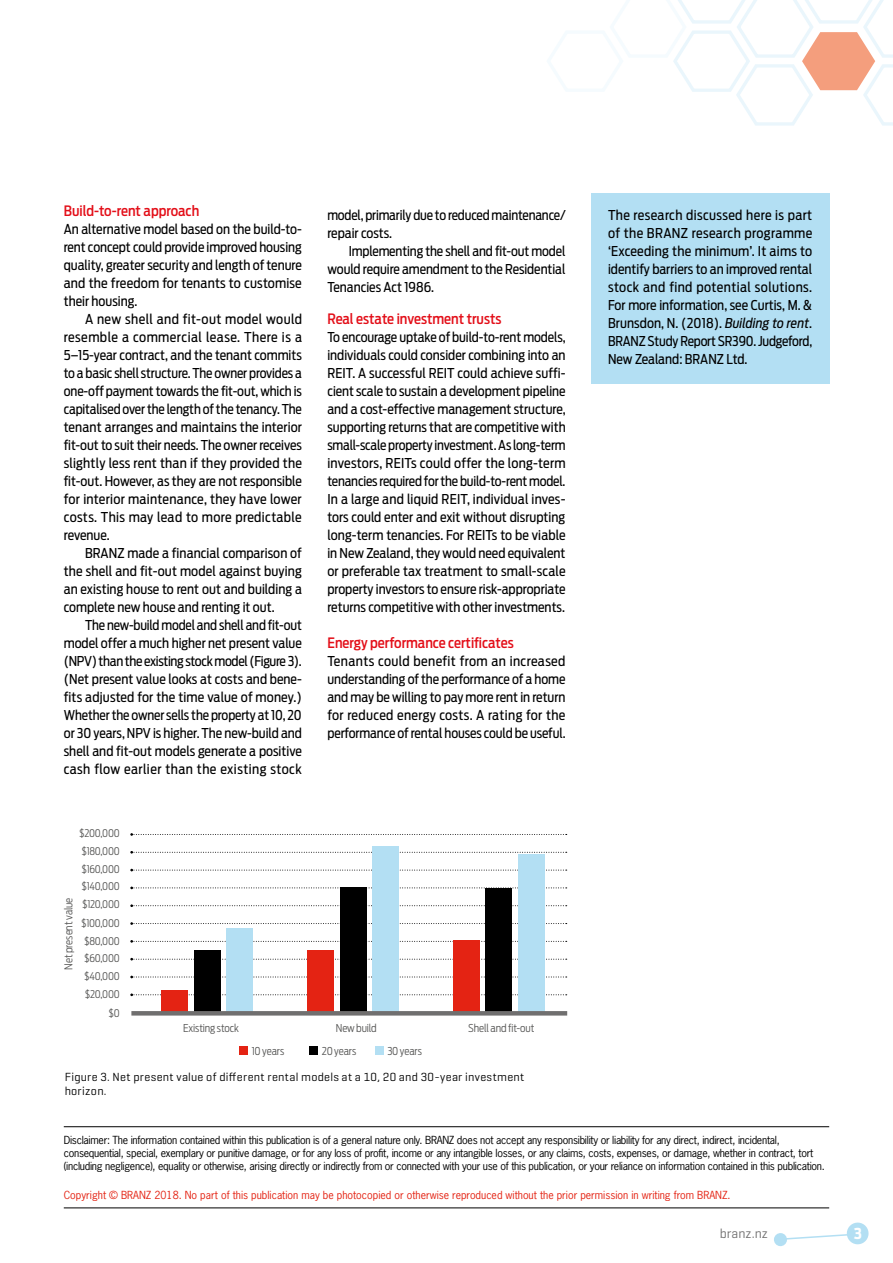
<style>
.page{position:relative;width:893px;height:1263px;background:#fff}
.page>*{position:absolute;margin:0;border:0;box-sizing:border-box;transform-origin:0 0}
.t1{font:700 15px "Antenna Cond";color:#fff}
.t2{font:500 14.25px "Antenna Cond";color:#e30e18}
.t3{font:13.5px/18px "Antenna Cond";color:#000;text-align:justify}
.t4{font:13.5px "Geogrotesque";color:#706f6f}
.t5{font:12px/13.5px "Geogrotesque";letter-spacing:.025em;color:#000}
.t6{font:300 10.8px "Antenna Cond";letter-spacing:-.01em;color:#575756}
.t7{font:10.5px/12.6px "News Gothic Std";letter-spacing:-.025em;color:#000}
.t8{font:10.5px "News Gothic Std";color:#e42313}
.t9{font:300 10.5px/17.9px "Antenna Cond";letter-spacing:-.025em;color:#575756;text-align:justify}
.s1{font-style:italic}
</style>
<div class="page">
<hr style="left:64px;top:1207px;width:765px;height:1px;background:#000">
<hr style="left:64px;top:1126px;width:765px;height:1px;background:#000">
<div style="left:774px;top:1233px;width:13px;height:13px;background:#b3dff3;border-radius:50%"></div>
<svg style="left:779px;top:1222px;width:90px;height:23px"></svg>
<div style="left:591px;top:193px;width:238px;height:190px;background:#b3dff3"></div>
<svg style="left:673px;top:0;width:220px;height:126px"></svg>
<svg style="left:130px;top:958px;width:437px;height:2px"></svg>
<svg style="left:130px;top:993px;width:437px;height:3px"></svg>
<svg style="left:130px;top:940px;width:437px;height:3px"></svg>
<svg style="left:130px;top:976px;width:437px;height:2px"></svg>
<svg style="left:130px;top:922px;width:437px;height:3px"></svg>
<svg style="left:130px;top:904px;width:437px;height:3px"></svg>
<svg style="left:130px;top:886px;width:437px;height:3px"></svg>
<svg style="left:130px;top:869px;width:437px;height:2px"></svg>
<svg style="left:130px;top:851px;width:437px;height:2px"></svg>
<svg style="left:130px;top:833px;width:437px;height:3px"></svg>
<div style="left:162px;top:990px;width:26px;height:23px;background:#e42313"></div>
<div style="left:308px;top:950px;width:26px;height:63px;background:#e42313"></div>
<div style="left:453px;top:940px;width:26px;height:73px;background:#e42313"></div>
<div style="left:194px;top:950px;width:26px;height:63px;background:#000"></div>
<div style="left:340px;top:886px;width:26px;height:127px;background:#000"></div>
<div style="left:486px;top:888px;width:26px;height:125px;background:#000"></div>
<div style="left:226px;top:927px;width:26px;height:86px;background:#b3dff3"></div>
<div style="left:372px;top:846px;width:27px;height:167px;background:#b3dff3"></div>
<div style="left:518px;top:853px;width:26px;height:160px;background:#b3dff3"></div>
<div style="left:239px;top:1047px;width:8px;height:8px;background:#e42313"></div>
<div style="left:309px;top:1047px;width:9px;height:8px;background:#000"></div>
<div style="left:376px;top:1047px;width:8px;height:8px;background:#b3dff3"></div>
<hr style="left:131px;top:1011px;width:436px;height:4px;background:#706f6f">
<p class="t2" style="left:64px;top:202px;width:137px">Build-to-rent approach</p>
<p class="t3" style="left:64px;top:220px;width:240px">An alternative model based on the build-to&shy;rent concept could provide improved housing quality, greater security and length of tenure and the freedom for tenants to customise their housing.</p>
<p class="t3" style="left:64px;top:310px;width:240px;text-indent:21px">A new shell and fit-out model would resemble a commercial lease. There is a 5–15-year contract, and the tenant commits to a basic shell structure. The owner provides a one-off payment towards the fit-out, which is capitalised over the length of the tenancy. The tenant arranges and maintains the interior fit-out to suit their needs. The owner receives slightly less rent than if they provided the fit-out. However, as they are not responsible for interior maintenance, they have lower costs. This may lead to more predictable revenue.</p>
<p class="t3" style="left:64px;top:544px;width:240px;text-indent:21px">BRANZ made a financial comparison of the shell and fit-out model against buying an existing house to rent out and building a complete new house and renting it out.</p>
<p class="t3" style="left:64px;top:616px;width:240px;text-indent:21px">The new-build model and shell and fit-out model offer a much higher net present value (NPV) than the existing stock model (Figure 3). (Net present value looks at costs and bene&shy;fits adjusted for the time value of money.)<br>Whether the owner sells the property at 10, 20 or 30 years, NPV is higher. The new-build and shell and fit-out models generate a positive cash flow earlier than the existing stock</p>
<p class="t9" style="left:79px;top:825px;width:42px">$200,000</p>
<p class="t9" style="left:81px;top:842px;width:40px">$180,000</p>
<p class="t9" style="left:81px;top:860px;width:40px">$160,000</p>
<p class="t9" style="left:81px;top:877px;width:40px">$140,000</p>
<p class="t6" style="left:62px;top:970px;width:74px;rotate:-90deg">Net present value</p>
<p class="t9" style="left:82px;top:895px;width:39px">$120,000</p>
<p class="t9" style="left:81px;top:914px;width:40px">$100,000 $80,000</p>
<p class="t9" style="left:84px;top:950px;width:37px">$60,000 $40,000 $20,000</p>
<p class="t9" style="left:109px;top:1004px;width:13px">$0</p>
<p class="t6" style="left:183px;top:1021px;width:57px">Existing stock</p>
<p class="t3" style="left:327px;top:206px;width:240px">model, primarily due to reduced maintenance/ repair costs.</p>
<p class="t3" style="left:327px;top:242px;width:240px;text-indent:21px">Implementing the shell and fit-out model would require amendment to the Residential Tenancies Act 1986.</p>
<p class="t2" style="left:327px;top:310px;width:176px">Real estate investment trusts</p>
<p class="t3" style="left:327px;top:328px;width:240px">To encourage uptake of build-to-rent models, individuals could consider combining into an REIT. A successful REIT could achieve suffi&shy;cient scale to sustain a development pipeline and a cost-effective management structure, supporting returns that are competitive with small-scale property investment. As long-term investors, REITs could offer the long-term tenancies required for the build-to-rent model.<br>In a large and liquid REIT, individual inves&shy;tors could enter and exit without disrupting long-term tenancies. For REITs to be viable in New Zealand, they would need equivalent or preferable tax treatment to small-scale property investors to ensure risk-appropriate returns competitive with other investments.</p>
<p class="t2" style="left:327px;top:634px;width:188px">Energy performance certificates</p>
<p class="t3" style="left:327px;top:652px;width:240px">Tenants could benefit from an increased understanding of the performance of a home and may be willing to pay more rent in return for reduced energy costs. A rating for the performance of rental houses could be useful.</p>
<p class="t6" style="left:336px;top:1021px;width:42px">New build</p>
<p class="t6" style="left:468px;top:1021px;width:68px">Shell and fit-out</p>
<p class="t6" style="left:252px;top:1045px;width:34px">10 years</p>
<p class="t6" style="left:322px;top:1045px;width:36px">20 years</p>
<p class="t6" style="left:387px;top:1045px;width:36px">30 years</p>
<p class="t5" style="left:65px;top:1070px;width:461px">Figure 3. Net present value of different rental models at a 10, 20 and 30-year investment horizon.</p>
<p class="t3" style="left:608px;top:206px;width:206px">The research discussed here is part of the BRANZ research programme ‘Exceeding the minimum’. It aims to identify barriers to an improved rental stock and find potential solutions.<br>For more information, see Curtis, M. &amp; Brunsdon, N. (2018). <span class="s1">Building to rent</span>.<br>BRANZ Study Report SR390. Judgeford, New Zealand: BRANZ Ltd.</p>
<p class="t7" style="left:64px;top:1134px;width:762px">Disclaimer: The information contained within this publication is of a general nature only. BRANZ does not accept any responsibility or liability for any direct, indirect, incidental, consequential, special, exemplary or punitive damage, or for any loss of profit, income or any intangible losses, or any claims, costs, expenses, or damage, whether in contract, tort (including negligence), equality or otherwise, arising directly or indirectly from or connected with your use of this publication, or your reliance on information contained in this publication.</p>
<p class="t8" style="left:64px;top:1188px;width:668px">Copyright © BRANZ 2018. No part of this publication may be photocopied or otherwise reproduced without the prior permission in writing from BRANZ.</p>
<p class="t4" style="left:720px;top:1225px;width:50px">branz.nz</p>
<p class="t1" style="left:854px;top:1225px;width:10px">3</p>
</div>
